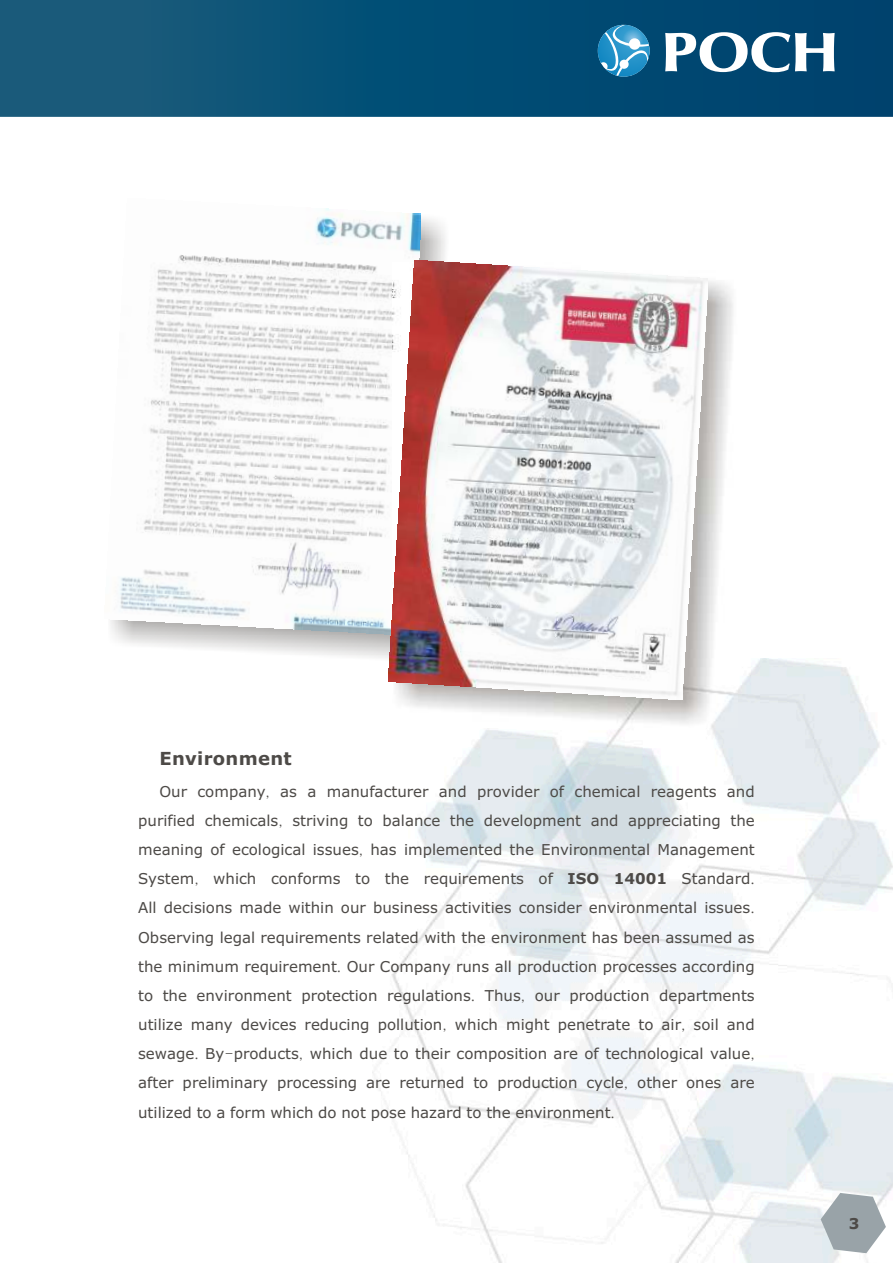
<style>
.page{position:relative;width:893px;height:1263px;background:#fff}
.page>*{position:absolute;margin:0;border:0;box-sizing:border-box;transform-origin:0 0}
.t1{font:700 18px "Verdana";letter-spacing:.015em;color:#4d4a47}
.t2{font:15px/29.1px "Verdana";color:#4d4a47;text-align:justify}
.t3{font:700 15px "Verdana";color:#4d4a47}
.s1{font-family:"Batang"}
.s2{font-weight:700}
</style>
<div class="page">
<svg style="left:0;top:0;width:893px;height:117px;background:#084f75"></svg>
<img style="left:373px;top:658px;width:520px;height:605px">
<svg style="left:821px;top:1193px;width:65px;height:60px"></svg>
<img style="left:115px;top:218px;width:330px;height:445px">
<img style="left:110px;top:208px;width:311px;height:427px">
<svg style="left:598px;top:25px;width:52px;height:52px;background:#4697c0"></svg>
<svg style="left:665px;top:32px;width:170px;height:40px"></svg>
<img style="left:392px;top:281px;width:345px;height:447px">
<img style="left:388px;top:261px;width:320px;height:439px">
<p class="t1" style="left:159px;top:751px;width:134px">Environment</p>
<p class="t2" style="left:138px;top:778px;width:618px;text-indent:21px">Our company<span class="s1">,</span> as a manufacturer and provider of chemical reagents and purified chemicals<span class="s1">,</span> striving to balance the development and appreciating the meaning of ecological issues<span class="s1">,</span> has implemented the Environmental Management System<span class="s1">,</span> which conforms to the requirements of <span class="s2">ISO 14001</span> Standard<span class="s1">.<br></span>All decisions made within our business activities consider environmental issues<span class="s1">.<br></span>Observing legal requirements related with the environment has been assumed as the minimum requirement<span class="s1">.</span> Our Company runs all production processes according to the environment protection regulations<span class="s1">.</span> Thus<span class="s1">,</span> our production departments utilize many devices reducing pollution<span class="s1">,</span> which might penetrate to air<span class="s1">,</span> soil and sewage<span class="s1">.</span> By<span class="s1">-</span>products<span class="s1">,</span> which due to their composition are of technological value<span class="s1">, </span>after preliminary processing are returned to production cycle<span class="s1">,</span> other ones are utilized to a form which do not pose hazard to the environment<span class="s1">.</span></p>
<p class="t3" style="left:849px;top:1217px;width:12px">3</p>
</div>
